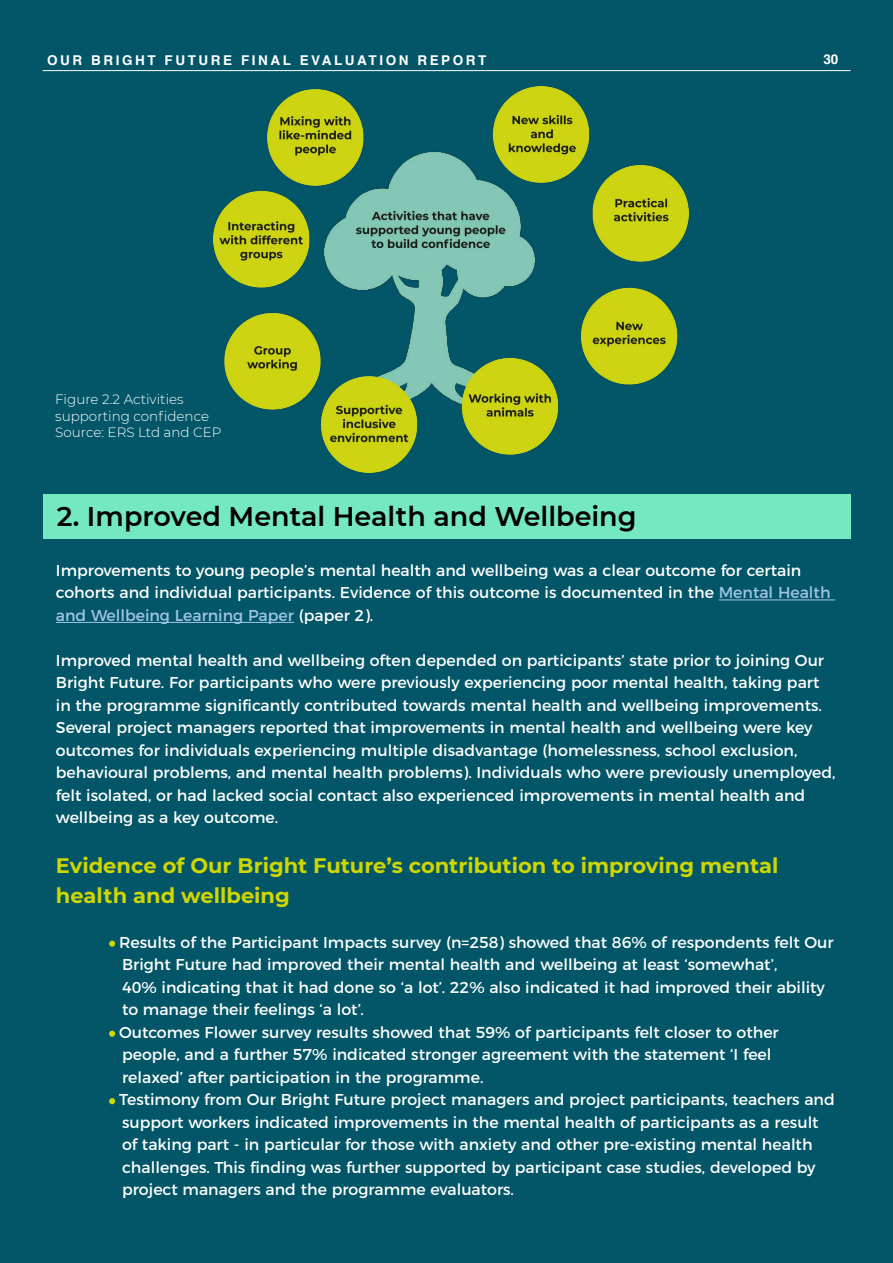
<style>
.page{position:relative;width:893px;height:1263px;background:#025667}
.page>*{position:absolute;margin:0;border:0;box-sizing:border-box;transform-origin:0 0}
.t1{font:600 27px "Montserrat";color:#000}
.t2{font:700 21px/30px "Montserrat";color:#cfd600}
.t3{font:15.75px/22.5px "Montserrat";color:#fff}
.t4{font:300 13.5px/16.2px "Montserrat";color:#fff}
.t5{font:700 13.5px "Helvetica";letter-spacing:.19em;color:#fff}
.s1{color:#a1c4e9}
.s2{color:#cfd600}
</style>
<div class="page">
<hr style="left:719px;top:599px;width:116px;height:1px;background:#a1c4e9">
<hr style="left:56px;top:622px;width:238px;height:1px;background:#a1c4e9">
<div style="left:43px;top:494px;width:807px;height:45px;background:#73e8c1"></div>
<hr style="left:43px;top:70px;width:807px;height:1px;background:#fff">
<img style="left:214px;top:87px;width:475px;height:385px">
<p class="t5" style="left:47px;top:50px;width:441px">OUR BRIGHT FUTURE FINAL EVALUATION REPORT</p>
<p class="t5" style="left:823px;top:48px;width:17px">30</p>
<p class="t4" style="left:55px;top:391px;width:168px">Figure 2.2 Activities supporting confidence<br>Source: ERS Ltd and CEP</p>
<h1 class="t1" style="left:57px;top:497px;width:581px">2. Improved Mental Health and Wellbeing</h1>
<p class="t3" style="left:56px;top:558px;width:776px">Improvements to young people’s mental health and wellbeing was a clear outcome for certain cohorts and individual participants. Evidence of this outcome is documented in the <span class="s1">Mental Health and Wellbeing Learning Paper</span> (paper 2).</p>
<p class="t3" style="left:56px;top:648px;width:781px">Improved mental health and wellbeing often depended on participants’ state prior to joining Our Bright Future. For participants who were previously experiencing poor mental health, taking part in the programme significantly contributed towards mental health and wellbeing improvements.<br>Several project managers reported that improvements in mental health and wellbeing were key outcomes for individuals experiencing multiple disadvantage (homelessness, school exclusion, behavioural problems, and mental health problems). Individuals who were previously unemployed, felt isolated, or had lacked social contact also experienced improvements in mental health and wellbeing as a key outcome.</p>
<h2 class="t2" style="left:56px;top:849px;width:724px">Evidence of Our Bright Future’s contribution to improving mental health and wellbeing</h2>
<p class="t3" style="left:122px;top:930px;width:713px;text-indent:-12px"><span class="s2">•</span> Results of the Participant Impacts survey (n=258) showed that 86% of respondents felt Our Bright Future had improved their mental health and wellbeing at least ‘somewhat’,<br>40% indicating that it had done so ‘a lot’. 22% also indicated it had improved their ability to manage their feelings ‘a lot’.</p>
<p class="t3" style="left:122px;top:1020px;width:658px;text-indent:-12px"><span class="s2">•</span> Outcomes Flower survey results showed that 59% of participants felt closer to other people, and a further 57% indicated stronger agreement with the statement ‘I feel relaxed’ after participation in the programme.</p>
<p class="t3" style="left:122px;top:1087px;width:714px;text-indent:-12px"><span class="s2">•</span> Testimony from Our Bright Future project managers and project participants, teachers and support workers indicated improvements in the mental health of participants as a result of taking part - in particular for those with anxiety and other pre-existing mental health challenges. This finding was further supported by participant case studies, developed by project managers and the programme evaluators.</p>
</div>
